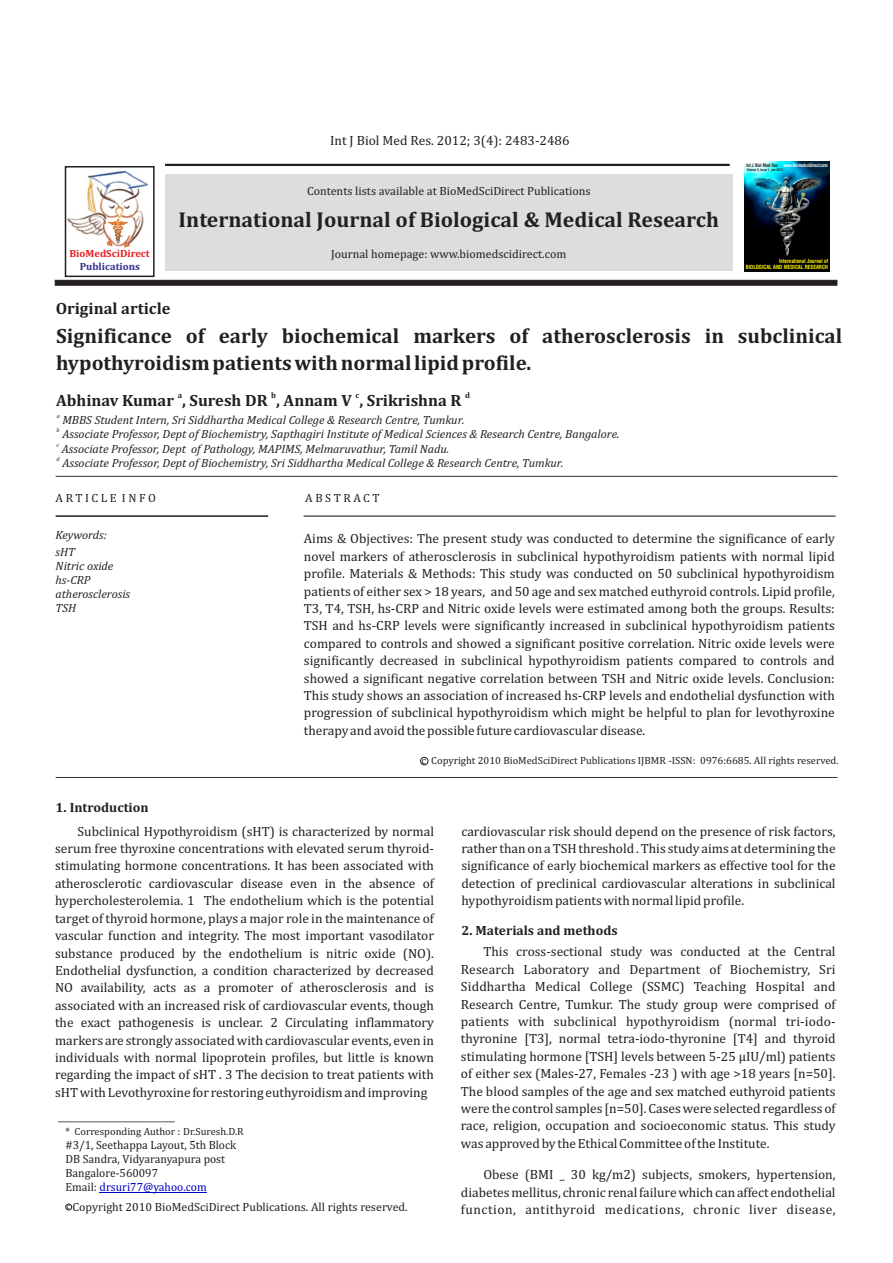
<style>
.page{position:relative;width:893px;height:1263px;background:#fff}
.page>*{position:absolute;margin:0;border:0;box-sizing:border-box;transform-origin:0 0}
.t1{font:700 21.75px "Cambria";color:#231f20}
.t2{font:700 21px/27px "Cambria";color:#231f20}
.t3{font:700 16.5px "Cambria";color:#231f20}
.t4{font:13.5px/17.4px "Cambria";color:#231f20;text-align:justify}
.t5{font:700 13.5px "Cambria";color:#231f20}
.t6{font:italic 12px/14.1px "Cambria";color:#231f20}
.t7{font:12px/14.1px "Cambria";color:#231f20}
.t8{font:12px "Cambria";letter-spacing:.215em;color:#231f20}
.t9{font:10.5px "Cambria";color:#231f20}
.t10{font:700 10.5px "Cambria";color:#ed1c24}
.t11{font:700 10.5px "Cambria";color:#2e3092}
.t12{font:700 8.25px "Cambria";color:#231f20}
.t13{font:8.25px "Cambria";color:#231f20}
.t14{font:italic 6px "Cambria";color:#231f20}
.t15{font:700 condensed 5.55px/6.6px "Swiss 721 BT";color:#fff200;text-align:right;scale:.96 1}
.t16{font:700 condensed 4.8px "Swiss 721 BT";color:#fff;scale:.88 1}
.t17{font:700 condensed 3.45px "Swiss 721 BT";color:#231f20;scale:.92 1}
.s1{color:#231f20}
.s2{color:#0000c4}
</style>
<div class="page">
<hr style="left:165px;top:164px;width:565px;height:2px;background:#231f20">
<svg style="left:55px;top:280px;width:782px;height:6px;background:#2c2829"></svg>
<div style="left:165px;top:174px;width:567px;height:96px;background:#dcddde"></div>
<hr style="left:56px;top:476px;width:781px;height:1px;background:#231f20">
<hr style="left:56px;top:516px;width:212px;height:1px;background:#231f20">
<hr style="left:304px;top:516px;width:532px;height:1px;background:#231f20">
<div style="left:65px;top:166px;width:90px;height:111px;border:2px solid #231f20"></div>
<img style="left:68px;top:171px;width:80px;height:77px">
<svg style="left:108px;top:219px;width:20px;height:25px"></svg>
<img style="left:744px;top:161px;width:85px;height:111px">
<hr style="left:56px;top:777px;width:781px;height:1px;background:#231f20">
<div style="left:420px;top:757px;width:8px;height:8px;border:1px solid #231f20;border-radius:50%"></div>
<hr style="left:58px;top:1121px;width:117px;height:1px;background:#231f20">
<hr style="left:100px;top:1192px;width:107px;height:1px;background:#0000c4">
<div style="left:65px;top:1204px;width:7px;height:6px;border:1px solid #231f20;border-radius:50%"></div>
<p class="t4" style="left:330px;top:132px;width:241px">Int J Biol Med Res. 2012; 3(4): 2483-2486</p>
<p class="t7" style="left:307px;top:184px;width:285px">Contents lists available at BioMedSciDirect Publications</p>
<h1 class="t1" style="left:179px;top:210px;width:542px">International Journal of Biological &amp; Medical Research</h1>
<p class="t16" style="left:746px;top:163px;width:94px"><span class="s1">Int J Biol Med Res</span> www.biomedscidirect.com</p>
<p class="t17" style="left:747px;top:169px;width:41px">Volume 3, Issue 1, Jan 2012</p>
<p class="t7" style="left:331px;top:248px;width:237px">Journal homepage: www.biomedscidirect.com</p>
<p class="t10" style="left:69px;top:249px;width:82px">BioMedSciDirect</p>
<p class="t11" style="left:80px;top:262px;width:62px">Publications</p>
<p class="t15" style="left:746px;top:258px;width:87px">International Journal of<br>BIOLOGICAL AND MEDICAL RESEARCH</p>
<p class="t3" style="left:56px;top:301px;width:116px">Original article</p>
<h2 class="t2" style="left:56px;top:323px;width:788px">Significance of early biochemical markers of atherosclerosis in subclinical hypothyroidism patients with normal lipid profile.</h2>
<p class="t12" style="left:178px;top:391px;width:6px">a</p>
<p class="t12" style="left:271px;top:391px;width:6px">b</p>
<p class="t12" style="left:356px;top:391px;width:5px">c</p>
<p class="t12" style="left:465px;top:391px;width:6px">d</p>
<p class="t3" style="left:56px;top:393px;width:407px">Abhinav Kumar , Suresh DR , Annam V , Srikrishna R</p>
<p class="t14" style="left:57px;top:413px;width:5px">a</p>
<p class="t6" style="left:62px;top:413px;width:403px">MBBS Student Intern, Sri Siddhartha Medical College &amp; Research Centre, Tumkur.</p>
<p class="t14" style="left:57px;top:427px;width:5px">b</p>
<p class="t6" style="left:62px;top:428px;width:559px">Associate Professor, Dept of Biochemistry, Sapthagiri Institute of Medical Sciences &amp; Research Centre, Bangalore.</p>
<p class="t14" style="left:57px;top:442px;width:4px">c</p>
<p class="t6" style="left:62px;top:442px;width:389px">Associate Professor, Dept of Pathology, MAPIMS, Melmaruvathur, Tamil Nadu.</p>
<p class="t14" style="left:57px;top:456px;width:5px">d</p>
<p class="t6" style="left:62px;top:456px;width:503px">Associate Professor, Dept of Biochemistry, Sri Siddhartha Medical College &amp; Research Centre, Tumkur.</p>
<p class="t8" style="left:56px;top:493px;width:102px">ARTICLE INFO</p>
<p class="t8" style="left:305px;top:493px;width:76px">ABSTRACT</p>
<p class="t6" style="left:56px;top:529px;width:53px">Keywords:</p>
<p class="t4" style="left:304px;top:531px;width:532px">Aims &amp; Objectives: The present study was conducted to determine the significance of early novel markers of atherosclerosis in subclinical hypothyroidism patients with normal lipid profile. Materials &amp; Methods: This study was conducted on 50 subclinical hypothyroidism patients of either sex &gt; 18 years, and 50 age and sex matched euthyroid controls. Lipid profile, T3, T4, TSH, hs-CRP and Nitric oxide levels were estimated among both the groups. Results:<br>TSH and hs-CRP levels were significantly increased in subclinical hypothyroidism patients compared to controls and showed a significant positive correlation. Nitric oxide levels were significantly decreased in subclinical hypothyroidism patients compared to controls and showed a significant negative correlation between TSH and Nitric oxide levels. Conclusion:<br>This study shows an association of increased hs-CRP levels and endothelial dysfunction with progression of subclinical hypothyroidism which might be helpful to plan for levothyroxine therapy and avoid the possible future cardiovascular disease.</p>
<p class="t9" style="left:421px;top:756px;width:418px">c Copyright 2010 BioMedSciDirect Publications IJBMR -ISSN: 0976:6685. All rights reserved.</p>
<p class="t6" style="left:56px;top:545px;width:76px">sHT<br>Nitric oxide hs-CRP atherosclerosis<br>TSH</p>
<p class="t5" style="left:56px;top:801px;width:95px">1. Introduction</p>
<p class="t4" style="left:55px;top:823px;width:380px;text-indent:23px">Subclinical Hypothyroidism (sHT) is characterized by normal serum free thyroxine concentrations with elevated serum thyroid&shy;stimulating hormone concentrations. It has been associated with atherosclerotic cardiovascular disease even in the absence of hypercholesterolemia. 1 The endothelium which is the potential target of thyroid hormone, plays a major role in the maintenance of vascular function and integrity. The most important vasodilator substance produced by the endothelium is nitric oxide (NO).<br>Endothelial dysfunction, a condition characterized by decreased NO availability, acts as a promoter of atherosclerosis and is associated with an increased risk of cardiovascular events, though the exact pathogenesis is unclear. 2 Circulating inflammatory markers are strongly associated with cardiovascular events, even in individuals with normal lipoprotein profiles, but little is known regarding the impact of sHT . 3 The decision to treat patients with sHT with Levothyroxine for restoring euthyroidism and improving</p>
<p class="t4" style="left:461px;top:823px;width:376px">cardiovascular risk should depend on the presence of risk factors, rather than on a TSH threshold . This study aims at determining the significance of early biochemical markers as effective tool for the detection of preclinical cardiovascular alterations in subclinical hypothyroidism patients with normal lipid profile.</p>
<p class="t5" style="left:461px;top:925px;width:158px">2. Materials and methods</p>
<p class="t4" style="left:461px;top:944px;width:376px;text-indent:23px">This cross-sectional study was conducted at the Central Research Laboratory and Department of Biochemistry, Sri Siddhartha Medical College (SSMC) Teaching Hospital and Research Centre, Tumkur. The study group were comprised of patients with subclinical hypothyroidism (normal tri-iodo&shy;thyronine [T3], normal tetra-iodo-thyronine [T4] and thyroid stimulating hormone [TSH] levels between 5-25 μIU/ml) patients of either sex (Males-27, Females -23 ) with age &gt;18 years [n=50].<br>The blood samples of the age and sex matched euthyroid patients were the control samples [n=50]. Cases were selected regardless of race, religion, occupation and socioeconomic status. This study was approved by the Ethical Committee of the Institute.</p>
<p class="t4" style="left:461px;top:1167px;width:376px;text-indent:23px">Obese (BMI _ 30 kg/m2) subjects, smokers, hypertension, diabetes mellitus, chronic renal failure which can affect endothelial function, antithyroid medications, chronic liver disease,</p>
<p class="t9" style="left:66px;top:1126px;width:180px">* Corresponding Author : Dr.Suresh.D.R</p>
<p class="t7" style="left:66px;top:1138px;width:172px">#3/1, Seethappa Layout, 5th Block<br>DB Sandra, Vidyaranyapura post<br>Bangalore-560097<br>Email: <span class="s2">drsuri77@yahoo.com</span></p>
<p class="t7" style="left:72px;top:1200px;width:337px">Copyright 2010 BioMedSciDirect Publications. All rights reserved.</p>
<p class="t13" style="left:67px;top:1202px;width:5px">c</p>
</div>
